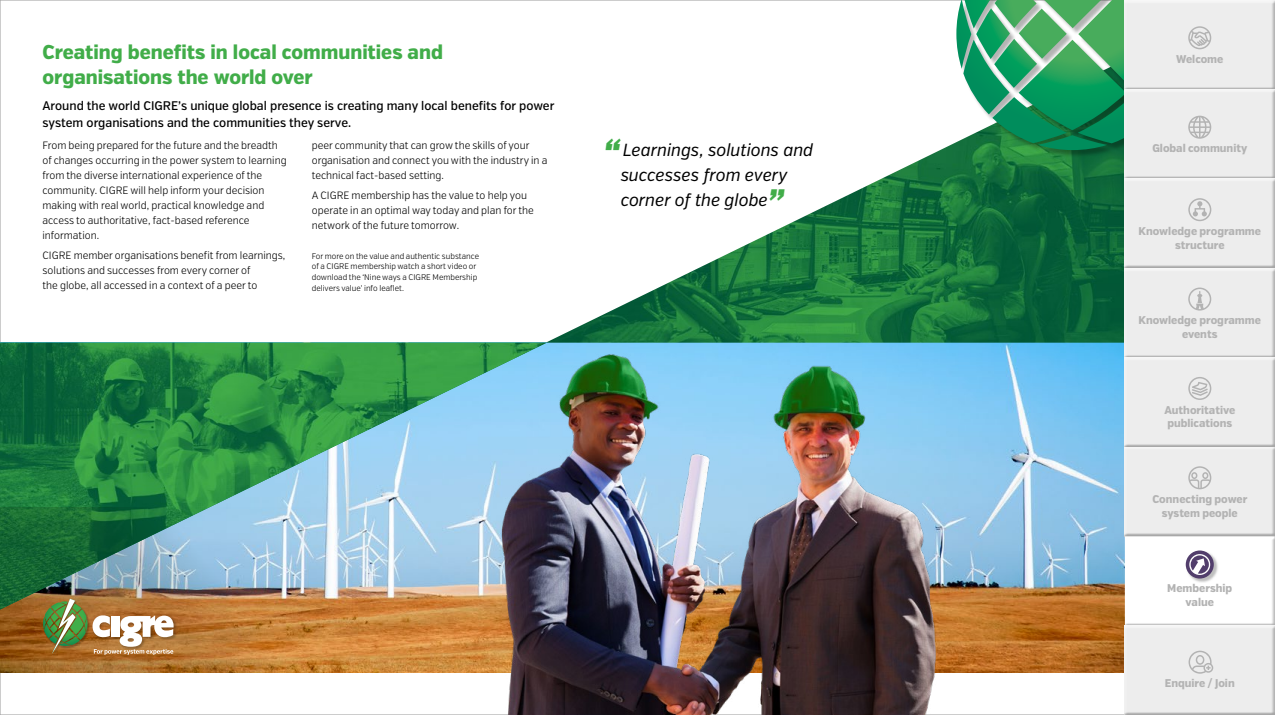
<style>
.page{position:relative;width:1275px;height:715px;background:#fff}
.page>*{position:absolute;margin:0;border:0;box-sizing:border-box;transform-origin:0 0}
.t1{font:800 20px/25px "Verb Cond";color:#41ad49}
.t2{font:italic 17.5px/25px "Verb Cond";color:#000}
.t3{font:500 12.5px/16.2px "Verb Cond";color:#000}
.t4{font:800 11.25px/13.8px "Verb Cond";color:#b3b3b3;text-align:center}
.t5{font:300 10.62px/15px "Verb Cond";color:#000}
.t6{font:300 8.25px/10.8px "Verb Cond";color:#000}
.s1{font-weight:900;font-size:31.25px;color:#41ad49}
.s2{font-weight:900;font-size:31px;color:#41ad49}
</style>
<div class="page">
<img style="left:353px;top:343px;width:768px;height:329px">
<img style="left:546px;top:142px;width:575px;height:201px">
<img style="left:0;top:343px;width:483px;height:267px">
<img style="left:483px;top:343px;width:478px;height:372px">
<div style="left:957px;top:0;width:239px;height:158px;background:#000;opacity:.3"></div>
<img style="left:0;top:508px;width:353px;height:165px">
<div style="left:1122px;top:0;width:153px;height:90px;background:#ededed"></div>
<svg style="left:956px;top:0;width:255px;height:150px"></svg>
<div style="left:1121px;top:85px;width:154px;height:94px;background:#fff;opacity:.75"></div>
<div style="left:1121px;top:175px;width:154px;height:93px;background:#d8d8d8"></div>
<div style="left:1122px;top:177px;width:153px;height:91px;background:#ededed"></div>
<div style="left:1121px;top:264px;width:154px;height:94px;background:#d8d8d8"></div>
<div style="left:1122px;top:266px;width:153px;height:92px;background:#ededed"></div>
<div style="left:1122px;top:355px;width:153px;height:92px;background:#ededed"></div>
<div style="left:1121px;top:443px;width:154px;height:93px;background:#d8d8d8"></div>
<div style="left:1122px;top:445px;width:153px;height:91px;background:#ededed"></div>
<div style="left:1121px;top:532px;width:154px;height:94px;background:#d8d8d8"></div>
<div style="left:1122px;top:534px;width:153px;height:92px;background:#000;opacity:.3"></div>
<div style="left:1121px;top:622px;width:154px;height:93px;background:#e9e9e9"></div>
<div style="left:1122px;top:624px;width:153px;height:91px;background:#000;opacity:.3"></div>
<img style="left:43px;top:598px;width:48px;height:59px">
<img style="left:174px;top:614px;width:4px;height:37px">
<img style="left:43px;top:599px;width:131px;height:56px">
<h1 class="t1" style="left:43px;top:40px;width:402px">Creating benefits in local communities and organisations the world over</h1>
<p class="t3" style="left:43px;top:98px;width:513px">Around the world CIGRE’s unique global presence is creating many local benefits for power system organisations and the communities they serve.</p>
<p class="t5" style="left:43px;top:138px;width:246px">From being prepared for the future and the breadth of changes occurring in the power system to learning from the diverse international experience of the community. CIGRE will help inform your decision making with real world, practical knowledge and access to authoritative, fact-based reference information.</p>
<p class="t5" style="left:43px;top:248px;width:244px">CIGRE member organisations benefit from learnings, solutions and successes from every corner of<br>the globe, all accessed in a context of a peer to</p>
<p class="t5" style="left:312px;top:138px;width:237px">peer community that can grow the skills of your organisation and connect you with the industry in a technical fact-based setting.</p>
<p class="t5" style="left:312px;top:188px;width:224px">A CIGRE membership has the value to help you operate in an optimal way today and plan for the network of the future tomorrow.</p>
<p class="t6" style="left:312px;top:251px;width:169px">For more on the value and authentic substance of a CIGRE membership watch a short video or download the ‘Nine ways a CIGRE Membership delivers value’ info leaflet.</p>
<h2 class="t2" style="left:621px;top:138px;width:194px;text-indent:-16px"><span class="s1">“</span> Learnings, solutions and successes from every corner of the globe<span class="s2">”</span></h2>
<p class="t4" style="left:1176px;top:53px;width:49px">Welcome</p>
<p class="t4" style="left:1152px;top:142px;width:96px">Global community</p>
<p class="t4" style="left:1139px;top:224px;width:124px">Knowledge programme structure</p>
<p class="t4" style="left:1139px;top:314px;width:124px">Knowledge programme events</p>
<p class="t4" style="left:1164px;top:403px;width:72px;text-align:left">Authoritative publications</p>
<p class="t4" style="left:1153px;top:493px;width:96px">Connecting power system people</p>
<p class="t4" style="left:1167px;top:582px;width:67px">Membership value</p>
<p class="t4" style="left:1165px;top:677px;width:71px">Enquire / Join</p>
</div>
